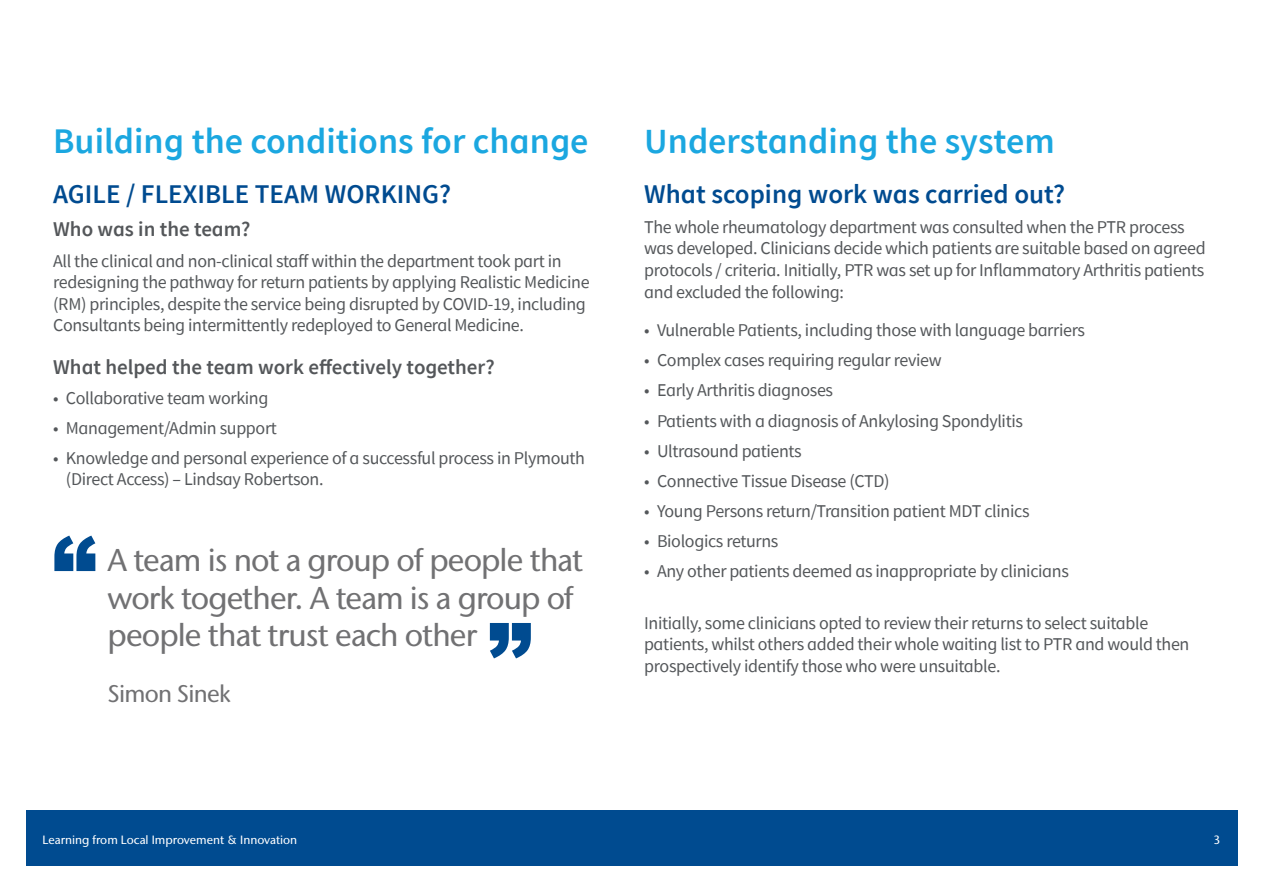
<style>
.page{position:relative;width:1263px;height:893px;background:#fff}
.page>*{position:absolute;margin:0;border:0;box-sizing:border-box;transform-origin:0 0}
.H1{font:600 36px "NHS Source Sans Pro";color:#1ba7e0}
.t1{font:500 31.5px/37.5px "Stone Sans IIITC Pro";letter-spacing:-.03em;color:#717173}
.H2{font:600 27px "NHS Source Sans Pro";color:#004b90}
.t2{font:500 24px "Stone Sans IIITC Pro";letter-spacing:-.03em;color:#717173}
.H3{font:600 21px "NHS Source Sans Pro";color:#54575a}
.Body{font:18px/21.6px "NHS Source Sans Pro";letter-spacing:-.02em;color:#54575a}
.t3{font:500 12px "Stone Sans IIITC Pro";color:#fff}
</style>
<div class="page">
<div style="left:26px;top:810px;width:1211px;height:55px;background:#004b90"></div>
<svg style="left:54px;top:536px;width:41px;height:35px"></svg>
<svg style="left:490px;top:623px;width:41px;height:35px"></svg>
<p class="H1" style="left:53px;top:119px;width:537px">Building the conditions for change</p>
<p class="H2" style="left:53px;top:177px;width:399px">AGILE / FLEXIBLE TEAM WORKING?</p>
<p class="H3" style="left:53px;top:216px;width:199px">Who was in the team?</p>
<p class="Body" style="left:53px;top:250px;width:538px">All the clinical and non-clinical staff within the department took part in redesigning the pathway for return patients by applying Realistic Medicine (RM) principles, despite the service being disrupted by COVID-19, including Consultants being intermittently redeployed to General Medicine.</p>
<p class="H3" style="left:53px;top:353px;width:443px">What helped the team work effectively together?</p>
<p class="Body" style="left:53px;top:387px;width:217px">• Collaborative team working</p>
<p class="Body" style="left:53px;top:417px;width:225px">• Management/Admin support</p>
<p class="Body" style="left:66px;top:447px;width:521px;text-indent:-13px">• Knowledge and personal experience of a successful process in Plymouth (Direct Access) – Lindsay Robertson.</p>
<p class="t1" style="left:108px;top:541px;width:477px">A team is not a group of people that work together. A team is a group of people that trust each other</p>
<p class="t2" style="left:108px;top:678px;width:125px">Simon Sinek</p>
<p class="H1" style="left:644px;top:119px;width:412px">Understanding the system</p>
<p class="H2" style="left:644px;top:177px;width:422px">What scoping work was carried out?</p>
<p class="Body" style="left:644px;top:216px;width:563px">The whole rheumatology department was consulted when the PTR process was developed. Clinicians decide which patients are suitable based on agreed protocols / criteria. Initially, PTR was set up for Inflammatory Arthritis patients and excluded the following:</p>
<p class="Body" style="left:644px;top:320px;width:442px">• Vulnerable Patients, including those with language barriers</p>
<p class="Body" style="left:644px;top:350px;width:299px">• Complex cases requiring regular review</p>
<p class="Body" style="left:644px;top:380px;width:190px">• Early Arthritis diagnoses</p>
<p class="Body" style="left:644px;top:410px;width:380px">• Patients with a diagnosis of Ankylosing Spondylitis</p>
<p class="Body" style="left:644px;top:440px;width:159px">• Ultrasound patients</p>
<p class="Body" style="left:644px;top:470px;width:247px">• Connective Tissue Disease (CTD)</p>
<p class="Body" style="left:644px;top:500px;width:387px">• Young Persons return/Transition patient MDT clinics</p>
<p class="Body" style="left:644px;top:530px;width:136px">• Biologics returns</p>
<p class="Body" style="left:644px;top:561px;width:426px">• Any other patients deemed as inappropriate by clinicians</p>
<p class="Body" style="left:644px;top:612px;width:547px">Initially, some clinicians opted to review their returns to select suitable patients, whilst others added their whole waiting list to PTR and would then prospectively identify those who were unsuitable.</p>
<p class="t3" style="left:43px;top:832px;width:256px">Learning from Local Improvement &amp; Innovation</p>
<p class="t3" style="left:1213px;top:832px;width:8px">3</p>
</div>
